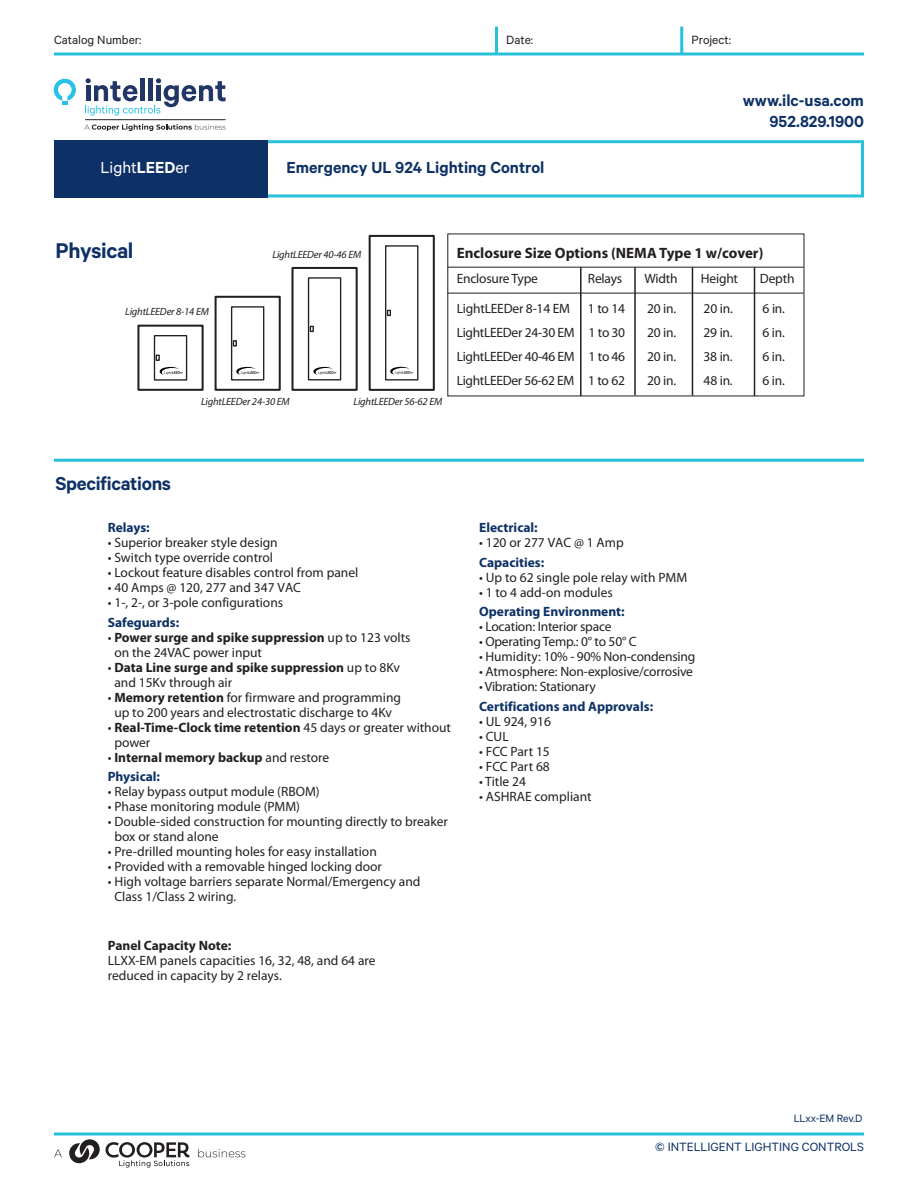
<style>
.page{position:relative;width:918px;height:1188px;background:#fff}
.page>*{position:absolute;margin:0;border:0;box-sizing:border-box;transform-origin:0 0}
.t1{font:600 24px "Calibre";letter-spacing:-.015em;color:#0d3166}
.t2{font:600 21px "Calibre";letter-spacing:-.015em;color:#0d3166}
.t3{font:600 18px/21.6px "Calibre";color:#0d3166;text-align:right}
.t4{font:18px "Calibre";color:#fff}
.t5{font:700 15px "Myriad Pro";color:#231f20}
.t6{font:13.5px/15px "Myriad Pro";color:#231f20}
.t7{font:700 13.5px/15px "Myriad Pro";color:#231f20}
.t8{font:700 13.5px "Myriad Pro";color:#0d3166}
.t9{font:13.5px "Myriad Pro";letter-spacing:-.02em;color:#231f20}
.t10{font:13.5px "Calibre";color:#0d3166}
.t11{font:13.5px "Calibre";color:#231f20}
.t12{font:13.5px "Myriad Pro";letter-spacing:-.025em;color:#231f20}
.t13{font:12px "Calibre";letter-spacing:-.01em;color:#0d3166}
.t14{font:italic 10.5px "Myriad Pro";letter-spacing:-.015em;color:#231f20}
.s1{font-weight:600}
.s2{font-weight:700}
.s3{font-weight:400}
.s4{color:#0d3166}
</style>
<div class="page">
<svg style="left:54px;top:52px;width:810px;height:4px;background:#5dcfe2"></svg>
<svg style="left:54px;top:1132px;width:810px;height:4px;background:#5ecfe3"></svg>
<hr style="left:54px;top:459px;width:810px;height:3px;background:#29c0da">
<hr style="left:495px;top:27px;width:3px;height:27px;background:#29c0da">
<hr style="left:680px;top:27px;width:3px;height:27px;background:#29c0da">
<div style="left:249px;top:140px;width:615px;height:57px;border:3px solid #29c0da"></div>
<div style="left:54px;top:140px;width:213px;height:57px;background:#0d3166"></div>
<hr style="left:447px;top:267px;width:357px;height:1px;background:#231f20">
<hr style="left:634px;top:267px;width:2px;height:128px;background:#231f20">
<hr style="left:692px;top:267px;width:1px;height:128px;background:#231f20">
<hr style="left:754px;top:267px;width:1px;height:129px;background:#231f20">
<hr style="left:447px;top:293px;width:357px;height:1px;background:#231f20">
<hr style="left:580px;top:267px;width:2px;height:129px;background:#231f20">
<div style="left:369px;top:235px;width:66px;height:156px;border:2px solid #231f20"></div>
<div style="left:385px;top:245px;width:33px;height:136px;border:1px solid #231f20"></div>
<svg style="left:387px;top:310px;width:4px;height:6px"></svg>
<div style="left:291px;top:267px;width:67px;height:124px;border:2px solid #231f20"></div>
<div style="left:308px;top:277px;width:33px;height:103px;border:1px solid #231f20"></div>
<svg style="left:310px;top:326px;width:4px;height:6px"></svg>
<div style="left:215px;top:296px;width:66px;height:95px;border:2px solid #231f20"></div>
<div style="left:231px;top:306px;width:33px;height:75px;border:1px solid #231f20"></div>
<svg style="left:233px;top:340px;width:4px;height:7px"></svg>
<div style="left:137px;top:325px;width:67px;height:66px;border:2px solid #231f20"></div>
<div style="left:154px;top:335px;width:33px;height:46px;border:1px solid #231f20"></div>
<svg style="left:156px;top:355px;width:27px;height:20px"></svg>
<svg style="left:236px;top:366px;width:24px;height:9px"></svg>
<svg style="left:313px;top:366px;width:24px;height:9px"></svg>
<svg style="left:390px;top:366px;width:24px;height:9px"></svg>
<svg style="left:54px;top:79px;width:22px;height:26px"></svg>
<svg style="left:85px;top:78px;width:141px;height:38px"></svg>
<svg style="left:84px;top:124px;width:142px;height:7px"></svg>
<hr style="left:85px;top:119px;width:141px;height:1px;background:#231f20">
<svg style="left:69px;top:1139px;width:120px;height:29px"></svg>
<svg style="left:198px;top:1149px;width:47px;height:8px"></svg>
<svg style="left:54px;top:1149px;width:8px;height:8px"></svg>
<p class="t11" style="left:54px;top:35px;width:89px">Catalog Number:</p>
<p class="t11" style="left:506px;top:35px;width:28px">Date:</p>
<p class="t11" style="left:692px;top:35px;width:41px">Project:</p>
<h3 class="t4" style="left:100px;top:161px;width:91px">Light<span class="s1">LEED</span>er</h3>
<h3 class="t3" style="left:286px;top:157px;width:259px">Emergency UL 924 Lighting Control</h3>
<h3 class="t3" style="left:743px;top:91px;width:123px">www.ilc-usa.com<br>952.829.1900</h3>
<h1 class="t1" style="left:56px;top:242px;width:80px">Physical</h1>
<p class="t14" style="left:273px;top:248px;width:90px">LightLEEDer 40-46 EM</p>
<p class="t14" style="left:125px;top:305px;width:85px">LightLEEDer 8-14 EM</p>
<p class="t14" style="left:201px;top:395px;width:90px">LightLEEDer 24-30 EM</p>
<p class="t14" style="left:354px;top:395px;width:90px">LightLEEDer 56-62 EM</p>
<p class="t5" style="left:457px;top:247px;width:308px">Enclosure Size Options (NEMA Type 1 w/cover)</p>
<p class="t6" style="left:457px;top:272px;width:83px">Enclosure Type</p>
<p class="t6" style="left:588px;top:272px;width:36px">Relays</p>
<p class="t6" style="left:644px;top:272px;width:35px">Width</p>
<p class="t6" style="left:701px;top:272px;width:39px">Height</p>
<p class="t6" style="left:760px;top:272px;width:36px">Depth</p>
<p class="t6" style="left:457px;top:302px;width:115px">LightLEEDer 8-14 EM</p>
<p class="t6" style="left:588px;top:302px;width:39px">1 to 14</p>
<p class="t6" style="left:647px;top:302px;width:31px">20 in.</p>
<p class="t6" style="left:704px;top:302px;width:31px">20 in.</p>
<p class="t6" style="left:763px;top:302px;width:24px">6 in.</p>
<p class="t9" style="left:457px;top:327px;width:170px">LightLEEDer 24-30 EM 1 to 30</p>
<p class="t6" style="left:647px;top:326px;width:31px">20 in.</p>
<p class="t6" style="left:704px;top:326px;width:31px">29 in.</p>
<p class="t6" style="left:763px;top:326px;width:24px">6 in.</p>
<p class="t9" style="left:457px;top:351px;width:170px">LightLEEDer 40-46 EM 1 to 46</p>
<p class="t6" style="left:647px;top:350px;width:31px">20 in.</p>
<p class="t6" style="left:704px;top:350px;width:31px">38 in.</p>
<p class="t6" style="left:763px;top:350px;width:24px">6 in.</p>
<p class="t12" style="left:457px;top:375px;width:170px">LightLEEDer 56-62 EM 1 to 62</p>
<p class="t6" style="left:647px;top:374px;width:31px">20 in.</p>
<p class="t6" style="left:704px;top:374px;width:31px">48 in.</p>
<p class="t6" style="left:763px;top:374px;width:24px">6 in.</p>
<h2 class="t2" style="left:56px;top:477px;width:117px">Specifications</h2>
<p class="t8" style="left:108px;top:523px;width:44px">Relays:</p>
<p class="t6" style="left:108px;top:537px;width:172px">• Superior breaker style design</p>
<p class="t6" style="left:108px;top:552px;width:167px">• Switch type override control</p>
<p class="t6" style="left:108px;top:567px;width:252px">• Lockout feature disables control from panel</p>
<p class="t6" style="left:108px;top:582px;width:195px">• 40 Amps @ 120, 277 and 347 VAC</p>
<p class="t6" style="left:108px;top:597px;width:177px">• 1-, 2-, or 3-pole configurations</p>
<p class="t8" style="left:108px;top:617px;width:73px">Safeguards:</p>
<p class="t6" style="left:114px;top:631px;width:298px;text-indent:-7px">• <span class="s2">Power surge and spike suppression</span> up to 123 volts on the 24VAC power input</p>
<p class="t7" style="left:114px;top:661px;width:287px;text-indent:-7px"><span class="s3">•</span> Data Line surge and spike suppression <span class="s3">up to 8Kv and 15Kv through air</span></p>
<p class="t6" style="left:108px;top:691px;width:295px;text-align:center">• <span class="s2">Memory retention</span> for firmware and programming up to 200 years and electrostatic discharge to 4Kv</p>
<p class="t6" style="left:114px;top:721px;width:338px;text-indent:-7px">• <span class="s2">Real-Time-Clock time retention</span> 45 days or greater without power</p>
<p class="t7" style="left:108px;top:749px;width:223px;line-height:19.5px"><span class="s3">•</span> Internal memory backup <span class="s3">and restore<br></span><span class="s4">Physical:</span></p>
<p class="t6" style="left:108px;top:786px;width:213px">• Relay bypass output module (RBOM)</p>
<p class="t6" style="left:108px;top:801px;width:194px">• Phase monitoring module (PMM)</p>
<p class="t6" style="left:114px;top:816px;width:335px;text-indent:-7px">• Double-sided construction for mounting directly to breaker box or stand alone</p>
<p class="t6" style="left:108px;top:846px;width:271px">• Pre-drilled mounting holes for easy installation</p>
<p class="t6" style="left:108px;top:861px;width:276px">• Provided with a removable hinged locking door</p>
<p class="t6" style="left:114px;top:876px;width:308px;text-indent:-7px">• High voltage barriers separate Normal/Emergency and<br>Class 1/Class 2 wiring.</p>
<p class="t7" style="left:108px;top:939px;width:125px">Panel Capacity Note:</p>
<p class="t6" style="left:108px;top:954px;width:269px">LLXX-EM panels capacities 16, 32, 48, and 64 are reduced in capacity by 2 relays.</p>
<p class="t8" style="left:479px;top:523px;width:60px">Electrical:</p>
<p class="t6" style="left:479px;top:537px;width:146px">• 120 or 277 VAC @ 1 Amp</p>
<p class="t8" style="left:479px;top:557px;width:67px">Capacities:</p>
<p class="t6" style="left:479px;top:571px;width:210px">• Up to 62 single pole relay with PMM</p>
<p class="t6" style="left:479px;top:586px;width:135px">• 1 to 4 add-on modules</p>
<p class="t8" style="left:479px;top:607px;width:147px">Operating Environment:</p>
<p class="t6" style="left:479px;top:621px;width:134px">• Location: Interior space</p>
<p class="t6" style="left:479px;top:636px;width:159px">• Operating Temp.: 0° to 50° C</p>
<p class="t6" style="left:479px;top:651px;width:218px">• Humidity: 10% - 90% Non-condensing</p>
<p class="t6" style="left:479px;top:666px;width:215px">• Atmosphere: Non-explosive/corrosive</p>
<p class="t6" style="left:479px;top:681px;width:118px">• Vibration: Stationary</p>
<p class="t8" style="left:479px;top:701px;width:176px">Certifications and Approvals:</p>
<p class="t6" style="left:479px;top:715px;width:73px">• UL 924, 916</p>
<p class="t6" style="left:479px;top:730px;width:31px">• CUL</p>
<p class="t6" style="left:479px;top:745px;width:72px">• FCC Part 15</p>
<p class="t6" style="left:479px;top:760px;width:72px">• FCC Part 68</p>
<p class="t6" style="left:479px;top:775px;width:48px">• Title 24</p>
<p class="t6" style="left:479px;top:790px;width:114px">• ASHRAE compliant</p>
<p class="t13" style="left:794px;top:1114px;width:70px">LLxx-EM Rev.D</p>
<p class="t10" style="left:655px;top:1142px;width:210px">© INTELLIGENT LIGHTING CONTROLS</p>
</div>
